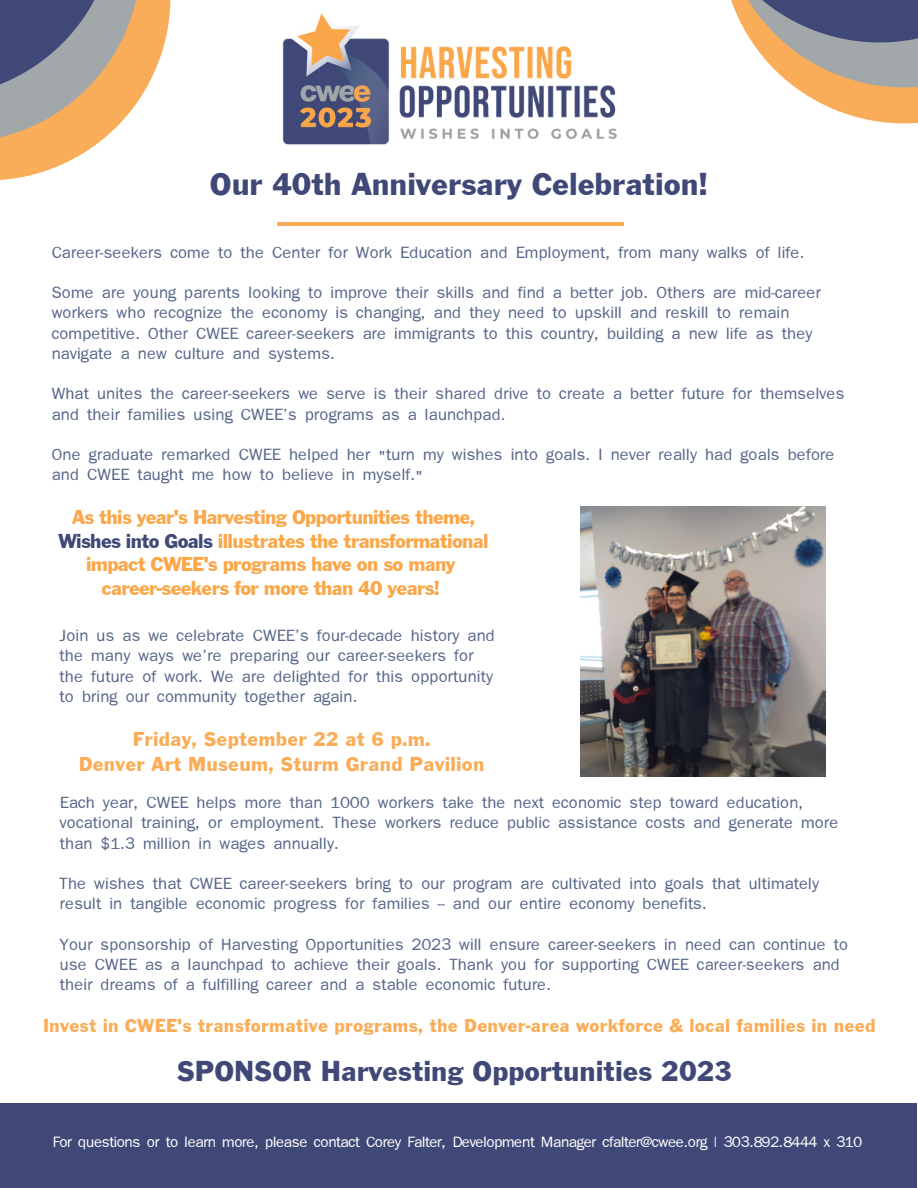
<style>
.page{position:relative;width:918px;height:1188px;background:#fff}
.page>*{position:absolute;margin:0;border:0;box-sizing:border-box;transform-origin:0 0}
.t1{font:33px "Franklin Gothic";color:#404877}
.t2{font:30px "Franklin Gothic";color:#404877}
.t3{font:21px/23.7px "Franklin Gothic";letter-spacing:-.03em;color:#faa74a;text-align:center}
.t4{font:21px/24.8px "Franklin Gothic";letter-spacing:.015em;color:#faad58;text-align:center}
.t5{font:19.5px "Franklin Gothic";letter-spacing:.015em;color:#faad58}
.t6{font:300 18px/20.2px "Franklin Gothic";color:#57668a}
.t7{font:300 16.5px "Franklin Gothic";letter-spacing:-.035em;color:#fff}
.s1{color:#404877}
</style>
<div class="page">
<div style="left:0;top:1104px;width:917px;height:84px;background:#404877"></div>
<hr style="left:278px;top:222px;width:346px;height:3px;background:#faad58">
<svg style="left:0;top:0;width:170px;height:180px"></svg>
<svg style="left:731px;top:0;width:187px;height:123px"></svg>
<img style="left:580px;top:507px;width:246px;height:270px">
<img style="left:282px;top:13px;width:335px;height:132px">
<h1 class="t1" style="left:210px;top:173px;width:500px">Our 40th Anniversary Celebration!</h1>
<p class="t6" style="left:52px;top:242px;width:755px">Career-seekers come to the Center for Work Education and Employment, from many walks of life.</p>
<p class="t6" style="left:52px;top:282px;width:771px">Some are young parents looking to improve their skills and find a better job. Others are mid-career workers who recognize the economy is changing, and they need to upskill and reskill to remain competitive. Other CWEE career-seekers are immigrants to this country, building a new life as they navigate a new culture and systems.</p>
<p class="t6" style="left:52px;top:384px;width:795px">What unites the career-seekers we serve is their shared drive to create a better future for themselves and their families using CWEE's programs as a launchpad.</p>
<p class="t6" style="left:52px;top:444px;width:785px">One graduate remarked CWEE helped her "turn my wishes into goals. I never really had goals before and CWEE taught me how to believe in myself."</p>
<p class="t3" style="left:58px;top:507px;width:432px">As this year's Harvesting Opportunities theme, <span class="s1">Wishes into Goals</span> illustrates the transformational impact CWEE's programs have on so many career-seekers for more than 40 years!</p>
<p class="t6" style="left:60px;top:625px;width:437px">Join us as we celebrate CWEE's four-decade history and the many ways we're preparing our career-seekers for the future of work. We are delighted for this opportunity to bring our community together again.</p>
<p class="t4" style="left:79px;top:728px;width:407px">Friday, September 22 at 6 p.m.<br>Denver Art Museum, Sturm Grand Pavilion</p>
<p class="t6" style="left:60px;top:792px;width:780px">Each year, CWEE helps more than 1000 workers take the next economic step toward education, vocational training, or employment. These workers reduce public assistance costs and generate more than $1.3 million in wages annually.</p>
<p class="t6" style="left:60px;top:873px;width:761px">The wishes that CWEE career-seekers bring to our program are cultivated into goals that ultimately result in tangible economic progress for families -- and our entire economy benefits.</p>
<p class="t6" style="left:60px;top:934px;width:790px">Your sponsorship of Harvesting Opportunities 2023 will ensure career-seekers in need can continue to use CWEE as a launchpad to achieve their goals. Thank you for supporting CWEE career-seekers and their dreams of a fulfilling career and a stable economic future.</p>
<p class="t5" style="left:43px;top:1019px;width:834px">Invest in CWEE's transformative programs, the Denver-area workforce &amp; local families in need</p>
<h2 class="t2" style="left:177px;top:1061px;width:557px">SPONSOR Harvesting Opportunities 2023</h2>
<p class="t7" style="left:53px;top:1133px;width:811px">For questions or to learn more, please contact Corey Falter, Development Manager cfalter@cwee.org | 303.892.8444 x 310</p>
</div>
